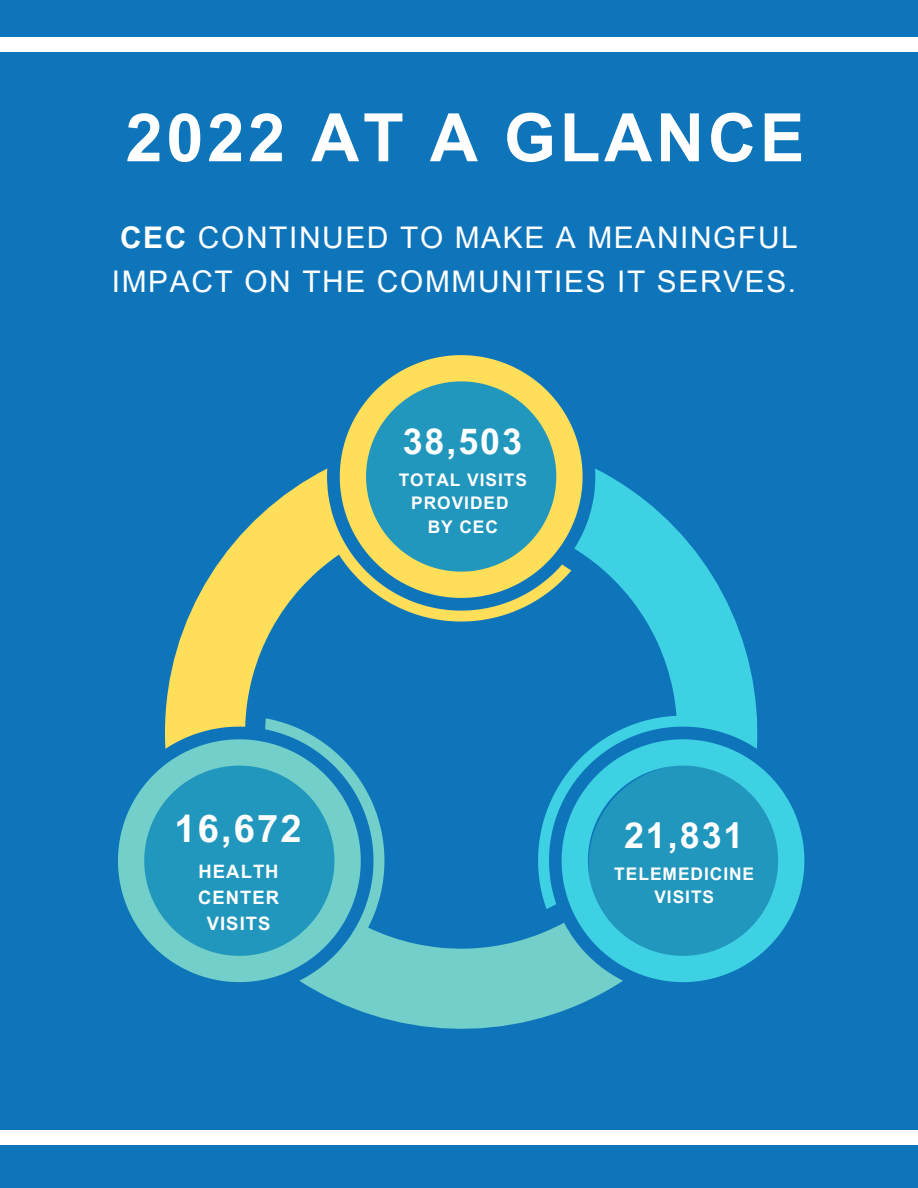
<style>
.page{position:relative;width:918px;height:1188px;background:#0e75bb}
.page>*{position:absolute;margin:0;border:0;box-sizing:border-box;transform-origin:0 0}
.t1{font:700 66.9px "Arial MT Pro";letter-spacing:.055em;color:#fff}
.t2{font:700 38.1px "Arial MT Pro";color:#fff}
.t3{font:700 35.85px "Arial MT Pro";letter-spacing:.055em;color:#fff}
.t4{font:29.85px/43.8px "Arial MT Pro";letter-spacing:.055em;color:#fff}
.t5{font:700 18.45px/25.8px "Arial MT Pro";letter-spacing:.055em;color:#fff;text-align:center}
.t6{font:700 17.4px/23.7px "Arial MT Pro";letter-spacing:.055em;color:#fff;text-align:center}
.s1{font-weight:700}
</style>
<div class="page">
<div style="left:0;top:38px;width:918px;height:14px;background:#fff"></div>
<div style="left:0;top:1131px;width:918px;height:14px;background:#fff"></div>
<svg style="left:583px;top:468px;width:221px;height:514px"></svg>
<svg style="left:165px;top:355px;width:418px;height:363px"></svg>
<svg style="left:118px;top:718px;width:505px;height:311px"></svg>
<p class="t1" style="left:126px;top:113px;width:680px">2022 AT A GLANCE</p>
<p class="t4" style="left:112px;top:219px;width:688px"><span class="s1">CEC</span> CONTINUED TO MAKE A MEANINGFUL<br>IMPACT ON THE COMMUNITIES IT SERVES.</p>
<p class="t3" style="left:403px;top:428px;width:121px">38,503</p>
<p class="t6" style="left:399px;top:470px;width:130px">TOTAL VISITS</p>
<p class="t6" style="left:411px;top:493px;width:99px">PROVIDED</p>
<p class="t6" style="left:428px;top:517px;width:72px">BY CEC</p>
<p class="t2" style="left:175px;top:815px;width:128px">16,672</p>
<p class="t5" style="left:198px;top:861px;width:83px">HEALTH<br>CENTER<br>VISITS</p>
<p class="t3" style="left:624px;top:822px;width:121px">21,831</p>
<p class="t6" style="left:614px;top:864px;width:141px">TELEMEDICINE<br>VISITS</p>
</div>
